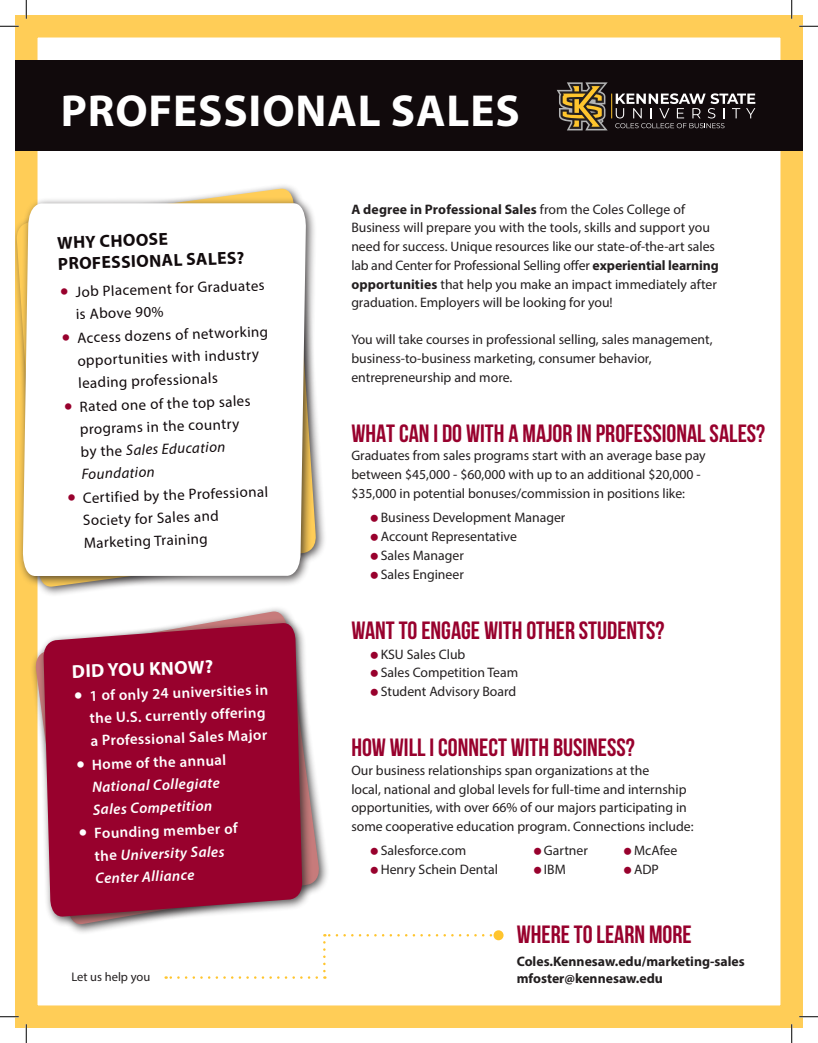
<style>
.page{position:relative;width:818px;height:1043px;background:#fff}
.page>*{position:absolute;margin:0;border:0;box-sizing:border-box;transform-origin:0 0}
.t1{font:700 45px "Myriad Pro";letter-spacing:.02em;color:#fff}
.t2{font:700 25px "Bebas Neue";color:#98012d}
.t3{font:700 18.75px "Myriad Pro";color:#fff}
.t4{font:700 17.5px/21.2px "Myriad Pro";color:#110a0c}
.t5{font:15px/22.5px "Myriad Pro";color:#110a0c}
.t6{font:italic 600 15px/22.5px "Myriad Pro";color:#fff}
.t7{font:600 15px/22.5px "Myriad Pro";color:#fff}
.t8{font:13.75px/18.8px "Myriad Pro";color:#231f20}
.t9{font:700 13.75px "Myriad Pro";color:#231f20}
.t10{font:12.5px "Myriad Pro";color:#231f20}
.s1{font-style:italic}
.s2{font-style:normal}
.s3{font-weight:700}
</style>
<div class="page">
<div style="left:15px;top:15px;width:787px;height:1013px;border:22px solid #ffcd57"></div>
<div style="left:15px;top:183px;width:311px;height:414px;background:#231f20;opacity:.75"></div>
<svg style="left:16px;top:187px;width:301px;height:401px"></svg>
<div style="left:17px;top:197px;width:300px;height:390px;background:#231f20;opacity:.75"></div>
<svg style="left:23px;top:203px;width:283px;height:373px"></svg>
<div style="left:30px;top:606px;width:300px;height:329px;background:#231f20;opacity:.75"></div>
<svg style="left:34px;top:609px;width:287px;height:317px"></svg>
<div style="left:38px;top:617px;width:275px;height:310px;background:#231f20;opacity:.75"></div>
<svg style="left:43px;top:622px;width:259px;height:295px;background:#9c123a"></svg>
<div style="left:15px;top:60px;width:787px;height:90px;background:#110a0c"></div>
<svg style="left:557px;top:82px;width:198px;height:48px"></svg>
<svg style="left:324px;top:934px;width:167px;height:2px"></svg>
<svg style="left:323px;top:942px;width:2px;height:36px"></svg>
<svg style="left:166px;top:976px;width:151px;height:2px"></svg>
<div style="left:493px;top:930px;width:10px;height:10px;background:#ffc52d;border-radius:50%"></div>
<svg style="left:0;top:25px;width:19px;height:2px"></svg>
<svg style="left:799px;top:25px;width:19px;height:2px"></svg>
<svg style="left:0;top:1015px;width:19px;height:2px"></svg>
<svg style="left:799px;top:1015px;width:19px;height:2px"></svg>
<svg style="left:25px;top:0;width:2px;height:19px"></svg>
<svg style="left:25px;top:1024px;width:2px;height:18px"></svg>
<svg style="left:790px;top:0;width:2px;height:19px"></svg>
<svg style="left:790px;top:1024px;width:2px;height:18px"></svg>
<svg style="left:75px;top:692px;width:7px;height:6px"></svg>
<svg style="left:77px;top:760px;width:7px;height:7px"></svg>
<svg style="left:80px;top:829px;width:6px;height:7px"></svg>
<svg style="left:61px;top:288px;width:7px;height:6px"></svg>
<svg style="left:63px;top:334px;width:6px;height:7px"></svg>
<svg style="left:65px;top:403px;width:7px;height:6px"></svg>
<svg style="left:68px;top:494px;width:7px;height:7px"></svg>
<p class="t1" style="left:61px;top:81px;width:460px">PROFESSIONAL SALES</p>
<p class="t4" style="left:57px;top:231px;width:188px;rotate:-2deg">WHY CHOOSE<br>PROFESSIONAL SALES?</p>
<p class="t5" style="left:75px;top:280px;width:190px;rotate:-2deg">Job Placement for Graduates</p>
<p class="t5" style="left:75px;top:303px;width:89px;rotate:-2deg">is Above 90%</p>
<p class="t5" style="left:76px;top:326px;width:193px;rotate:-2deg">Access dozens of networking opportunities with industry leading professionals</p>
<p class="t5" style="left:79px;top:395px;width:173px;rotate:-2deg">Rated one of the top sales programs in the country by the <span class="s1">Sales Education<br>Foundation</span></p>
<p class="t5" style="left:82px;top:486px;width:187px;rotate:-2deg">Certified by the Professional<br>Society for Sales and<br>Marketing Training</p>
<p class="t3" style="left:72px;top:659px;width:143px;rotate:-2deg">DID YOU KNOW?</p>
<p class="t7" style="left:89px;top:684px;width:181px;rotate:-2deg">1 of only 24 universities in the U.S. currently offering a Professional Sales Major</p>
<p class="t6" style="left:91px;top:753px;width:136px;rotate:-2deg"><span class="s2">Home of the annual<br></span>National Collegiate<br>Sales Competition</p>
<p class="t6" style="left:93px;top:821px;width:146px;rotate:-2deg"><span class="s2">Founding member of the</span> University Sales<br>Center Alliance</p>
<p class="t10" style="left:72px;top:969px;width:80px">Let us help you</p>
<p class="t8" style="left:351px;top:199px;width:369px"><span class="s3">A degree in Professional Sales</span> from the Coles College of Business will prepare you with the tools, skills and support you need for success. Unique resources like our state-of-the-art sales lab and Center for Professional Selling offer <span class="s3">experiential learning opportunities</span> that help you make an impact immediately after graduation. Employers will be looking for you!</p>
<p class="t8" style="left:351px;top:330px;width:362px">You will take courses in professional selling, sales management, business-to-business marketing, consumer behavior, entrepreneurship and more.</p>
<p class="t2" style="left:351px;top:419px;width:415px">WHAT CAN I DO WITH A MAJOR IN PROFESSIONAL SALES?</p>
<p class="t8" style="left:351px;top:446px;width:356px">Graduates from sales programs start with an average base pay between $45,000 - $60,000 with up to an additional $20,000 - $35,000 in potential bonuses/commission in positions like:</p>
<p class="t8" style="left:381px;top:508px;width:186px">Business Development Manager</p>
<p class="t8" style="left:381px;top:527px;width:138px">Account Representative</p>
<p class="t8" style="left:381px;top:545px;width:85px">Sales Manager</p>
<p class="t8" style="left:381px;top:564px;width:85px">Sales Engineer</p>
<p class="t2" style="left:351px;top:616px;width:314px">WANT TO ENGAGE WITH OTHER STUDENTS?</p>
<p class="t8" style="left:381px;top:644px;width:86px">KSU Sales Club</p>
<p class="t8" style="left:381px;top:663px;width:139px">Sales Competition Team</p>
<p class="t8" style="left:381px;top:682px;width:137px">Student Advisory Board</p>
<p class="t2" style="left:351px;top:733px;width:285px">HOW WILL I CONNECT WITH BUSINESS?</p>
<p class="t8" style="left:351px;top:760px;width:344px">Our business relationships span organizations at the<br>local, national and global levels for full-time and internship opportunities, with over 66% of our majors participating in some cooperative education program. Connections include:</p>
<p class="t8" style="left:381px;top:841px;width:87px">Salesforce.com</p>
<p class="t8" style="left:544px;top:841px;width:46px">Gartner</p>
<p class="t8" style="left:634px;top:841px;width:45px">McAfee</p>
<p class="t8" style="left:381px;top:860px;width:119px">Henry Schein Dental</p>
<p class="t8" style="left:544px;top:860px;width:23px">IBM</p>
<p class="t8" style="left:634px;top:860px;width:26px">ADP</p>
<p class="t2" style="left:516px;top:920px;width:176px">WHERE TO LEARN MORE</p>
<p class="t9" style="left:516px;top:952px;width:229px">Coles.Kennesaw.edu/marketing-sales</p>
<p class="t9" style="left:516px;top:969px;width:148px">mfoster@kennesaw.edu</p>
</div>
